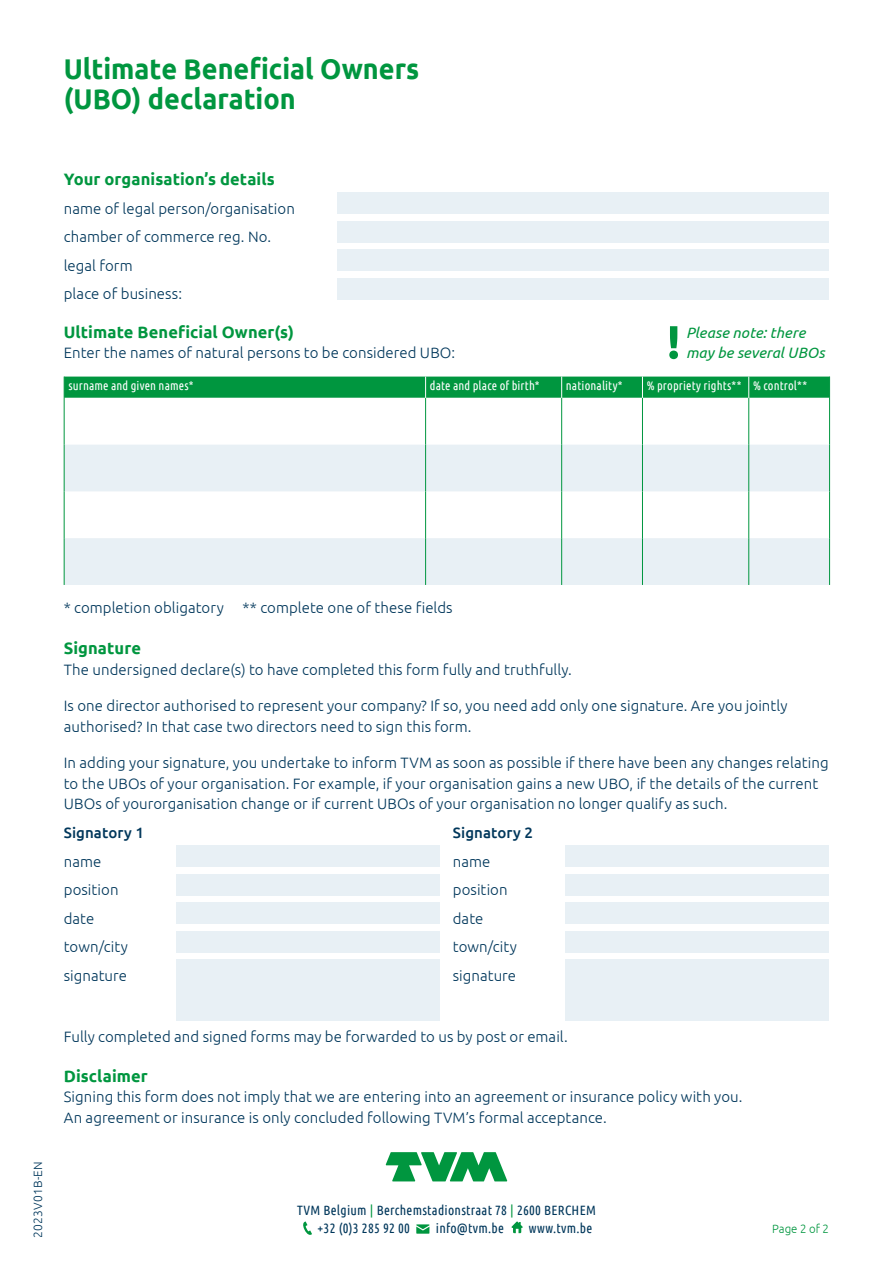
<style>
.page{position:relative;width:893px;height:1263px;background:#fff}
.page>*{position:absolute;margin:0;border:0;box-sizing:border-box;transform-origin:0 0}
.Kopje_kapitaal_Ubunt{font:700 28.5px/30px "Ubuntu";color:#00963f;scale:.95 1}
.Brood{font:700 16.5px "Ubuntu";letter-spacing:.005em;color:#00963f}
.Brood-2{font:300 15px/20.2px "Ubuntu";letter-spacing:.005em;color:#00375b}
.Brood-3{font:italic 15px/19.5px "Ubuntu";letter-spacing:.005em;color:#00963f}
.Brood-4{font:500 15px "Ubuntu";letter-spacing:.005em;color:#00375b}
.t1{font:13.5px/18px "Ubuntu Condensed";letter-spacing:.02em;color:#00375b}
.Brood-5{font:12.3px "Ubuntu Condensed";letter-spacing:.01em;color:#fff}
.Normaal{font:300 12px "Ubuntu";letter-spacing:.02em;color:#00375b}
.Body_intro_Ubuntu{font:300 12px "Ubuntu";color:#00963f;scale:.95 1}
.s1{color:#00963f}
</style>
<div class="page">
<svg style="left:65px;top:445px;width:764px;height:140px;fill:#e8f0f5"></svg>
<hr style="left:64px;top:398px;width:1px;height:47px;background:#00963f">
<hr style="left:425px;top:398px;width:1px;height:47px;background:#00963f">
<hr style="left:561px;top:398px;width:1px;height:47px;background:#00963f">
<hr style="left:642px;top:398px;width:1px;height:47px;background:#00963f">
<hr style="left:748px;top:398px;width:1px;height:47px;background:#00963f">
<hr style="left:829px;top:398px;width:1px;height:47px;background:#00963f">
<hr style="left:64px;top:445px;width:1px;height:46px;background:#00963f">
<hr style="left:425px;top:445px;width:1px;height:46px;background:#00963f">
<hr style="left:561px;top:445px;width:1px;height:46px;background:#00963f">
<hr style="left:642px;top:445px;width:1px;height:46px;background:#00963f">
<hr style="left:748px;top:445px;width:1px;height:46px;background:#00963f">
<hr style="left:829px;top:445px;width:1px;height:46px;background:#00963f">
<hr style="left:64px;top:491px;width:1px;height:47px;background:#00963f">
<hr style="left:425px;top:491px;width:1px;height:47px;background:#00963f">
<hr style="left:561px;top:491px;width:1px;height:47px;background:#00963f">
<hr style="left:642px;top:491px;width:1px;height:47px;background:#00963f">
<hr style="left:748px;top:491px;width:1px;height:47px;background:#00963f">
<hr style="left:829px;top:491px;width:1px;height:47px;background:#00963f">
<hr style="left:64px;top:538px;width:1px;height:47px;background:#00963f">
<hr style="left:425px;top:538px;width:1px;height:47px;background:#00963f">
<hr style="left:561px;top:538px;width:1px;height:47px;background:#00963f">
<hr style="left:642px;top:538px;width:1px;height:47px;background:#00963f">
<hr style="left:748px;top:538px;width:1px;height:47px;background:#00963f">
<hr style="left:829px;top:538px;width:1px;height:47px;background:#00963f">
<div style="left:64px;top:377px;width:766px;height:21px;background:#00963f"></div>
<svg style="left:669px;top:326px;width:9px;height:33px"></svg>
<div style="left:338px;top:193px;width:491px;height:21px;background:#e8f0f5"></div>
<div style="left:338px;top:221px;width:491px;height:21px;background:#e8f0f5"></div>
<div style="left:338px;top:250px;width:491px;height:21px;background:#e8f0f5"></div>
<div style="left:338px;top:278px;width:491px;height:21px;background:#e8f0f5"></div>
<div style="left:176px;top:846px;width:264px;height:21px;background:#e8f0f5"></div>
<div style="left:566px;top:846px;width:263px;height:21px;background:#e8f0f5"></div>
<div style="left:176px;top:874px;width:264px;height:21px;background:#e8f0f5"></div>
<div style="left:566px;top:874px;width:263px;height:21px;background:#e8f0f5"></div>
<div style="left:176px;top:903px;width:264px;height:21px;background:#e8f0f5"></div>
<div style="left:566px;top:903px;width:263px;height:21px;background:#e8f0f5"></div>
<div style="left:176px;top:931px;width:264px;height:21px;background:#e8f0f5"></div>
<div style="left:566px;top:931px;width:263px;height:21px;background:#e8f0f5"></div>
<div style="left:176px;top:960px;width:264px;height:61px;background:#e8f0f5"></div>
<div style="left:566px;top:960px;width:263px;height:61px;background:#e8f0f5"></div>
<svg style="left:303px;top:1221px;width:9px;height:14px"></svg>
<svg style="left:416px;top:1224px;width:13px;height:10px"></svg>
<svg style="left:511px;top:1221px;width:12px;height:12px"></svg>
<svg style="left:386px;top:1152px;width:121px;height:29px"></svg>
<p class="Kopje_kapitaal_Ubunt" style="left:64px;top:53px;width:376px">Ultimate Beneficial Owners (UBO) declaration</p>
<p class="Brood" style="left:64px;top:169px;width:213px">Your organisation’s details</p>
<p class="Brood-2" style="left:64px;top:198px;width:233px">name of legal person/organisation</p>
<p class="Brood-2" style="left:64px;top:226px;width:209px">chamber of commerce reg. No.</p>
<p class="Brood-2" style="left:64px;top:255px;width:70px">legal form</p>
<p class="Brood-2" style="left:64px;top:283px;width:120px">place of business:</p>
<p class="Brood" style="left:64px;top:322px;width:232px">Ultimate Beneficial Owner(s)</p>
<p class="Brood-2" style="left:64px;top:342px;width:393px">Enter the names of natural persons to be considered UBO:</p>
<p class="Brood-5" style="left:68px;top:378px;width:127px">surname and given names*</p>
<p class="Brood-5" style="left:430px;top:378px;width:111px">date and place of birth*</p>
<p class="Brood-5" style="left:566px;top:378px;width:58px">nationality*</p>
<p class="Brood-5" style="left:647px;top:378px;width:96px">% propriety rights**</p>
<p class="Brood-5" style="left:753px;top:378px;width:56px">% control**</p>
<p class="Brood-3" style="left:686px;top:323px;width:140px">Please note: there may be several UBOs</p>
<p class="Normaal" style="left:31px;top:1238px;width:78px;rotate:-90deg">2023V01B-EN</p>
<p class="Brood-2" style="left:64px;top:597px;width:390px">* completion obligatory ** complete one of these fields</p>
<p class="Brood" style="left:64px;top:639px;width:79px">Signature</p>
<p class="Brood-2" style="left:64px;top:659px;width:510px">The undersigned declare(s) to have completed this form fully and truthfully.</p>
<p class="Brood-2" style="left:64px;top:696px;width:725px">Is one director authorised to represent your company? If so, you need add only one signature. Are you jointly authorised? In that case two directors need to sign this form.</p>
<p class="Brood-2" style="left:64px;top:753px;width:766px">In adding your signature, you undertake to inform TVM as soon as possible if there have been any changes relating to the UBOs of your organisation. For example, if your organisation gains a new UBO, if the details of the current<br>UBOs of yourorganisation change or if current UBOs of your organisation no longer qualify as such.</p>
<p class="Brood-4" style="left:64px;top:823px;width:82px">Signatory 1</p>
<p class="Brood-4" style="left:453px;top:823px;width:82px">Signatory 2</p>
<p class="Brood-2" style="left:64px;top:851px;width:39px">name</p>
<p class="Brood-2" style="left:453px;top:851px;width:39px">name</p>
<p class="Brood-2" style="left:64px;top:879px;width:56px">position</p>
<p class="Brood-2" style="left:453px;top:879px;width:56px">position</p>
<p class="Brood-2" style="left:64px;top:908px;width:32px">date</p>
<p class="Brood-2" style="left:453px;top:908px;width:32px">date</p>
<p class="Brood-2" style="left:64px;top:936px;width:66px">town/city</p>
<p class="Brood-2" style="left:453px;top:936px;width:66px">town/city</p>
<p class="Brood-2" style="left:64px;top:965px;width:65px">signature</p>
<p class="Brood-2" style="left:453px;top:965px;width:65px">signature</p>
<p class="Brood-2" style="left:64px;top:1026px;width:505px">Fully completed and signed forms may be forwarded to us by post or email.</p>
<p class="Brood" style="left:64px;top:1066px;width:86px">Disclaimer</p>
<p class="Brood-2" style="left:64px;top:1086px;width:680px">Signing this form does not imply that we are entering into an agreement or insurance policy with you.</p>
<p class="Brood-2" style="left:64px;top:1107px;width:544px">An agreement or insurance is only concluded following TVM’s formal acceptance.</p>
<p class="t1" style="left:318px;top:1201px;width:280px;text-indent:-20px">TVM Belgium <span class="s1">|</span> Berchemstadionstraat 78 <span class="s1">|</span> 2600 BERCHEM +32 (0)3 285 92 00</p>
<p class="t1" style="left:436px;top:1219px;width:70px">info@tvm.be</p>
<p class="t1" style="left:529px;top:1219px;width:65px">www.tvm.be</p>
<p class="Body_intro_Ubuntu" style="left:772px;top:1222px;width:61px">Page 2 of 2</p>
</div>
